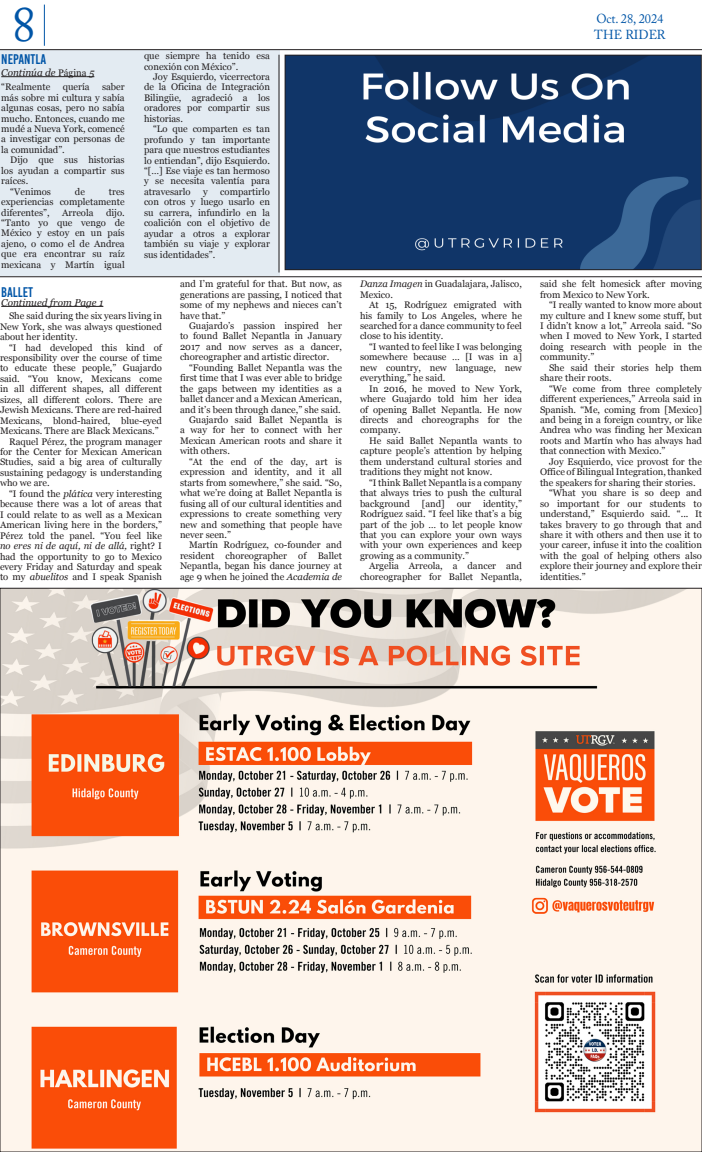
<style>
.page{position:relative;width:702px;height:1152px;background:#fff}
.page>*{position:absolute;margin:0;border:0;box-sizing:border-box;transform-origin:0 0}
.t1{font:49.3px "Adobe Caslon Pro";color:#0055a7;scale:.95 1}
.t2{font:14px "Bebas Kai";color:#0055a7}
.t3{font:13px "Adobe Caslon Pro";color:#0055a7;scale:.95 1}
.t4{font:italic 10px "Georgia";color:#231f20}
.t5{font:9.5px/10.4px "Georgia";color:#231f20;text-align:justify}
.s1{font-style:normal;font-size:9.5px}
.s2{font-style:italic}
</style>
<div class="page">
<div style="left:0;top:51px;width:280px;height:225px;background:#e3ebf2"></div>
<hr style="left:44px;top:5px;width:1px;height:41px;background:#0055a7">
<hr style="left:0;top:49px;width:702px;height:1px;background:#231f20">
<hr style="left:0;top:276px;width:702px;height:1px;background:#231f20">
<img style="left:287px;top:57px;width:413px;height:211px">
<div style="left:285px;top:55px;width:417px;height:215px;border:1px solid #231f20"></div>
<img style="left:2px;top:590px;width:698px;height:560px">
<hr style="left:1px;top:306px;width:102px;height:1px;background:#231f20">
<hr style="left:1px;top:76px;width:57px;height:1px;background:#231f20">
<svg style="left:58px;top:76px;width:36px;height:1px"></svg>
<hr style="left:279px;top:55px;width:1px;height:217px;background:#231f20">
<p class="t1" style="left:12px;top:-5px;width:26px">8</p>
<p class="t3" style="left:596px;top:11px;width:72px">Oct. 28, 2024</p>
<p class="t3" style="left:594px;top:27px;width:77px">THE RIDER</p>
<p class="t2" style="left:1px;top:52px;width:46px">NEPANTLA</p>
<p class="t4" style="left:1px;top:65px;width:95px">Continúa de <span class="s1">Página</span> 5</p>
<p class="t5" style="left:1px;top:81px;width:125px;text-indent:101px">saber más sobre mi cultura y sabía algunas cosas, pero no sabía mucho. Entonces, cuando me mudé a Nueva York, comencé a investigar con personas de la comunidad”.</p>
<p class="t5" style="left:1px;top:154px;width:125px;text-indent:9px">Dijo que sus historias los ayudan a compartir sus raíces.</p>
<p class="t5" style="left:10px;top:186px;width:42px">“Venimos</p>
<p class="t5" style="left:75px;top:186px;width:12px">de</p>
<p class="t5" style="left:1px;top:81px;width:51px">“Realmente</p>
<p class="t5" style="left:63px;top:81px;width:28px">quería</p>
<p class="t5" style="left:1px;top:186px;width:125px;text-indent:108px">tres experiencias completamente diferentes”,</p>
<p class="t5" style="left:1px;top:207px;width:125px;text-indent:105px">dijo. “Tanto yo que vengo de México y estoy en un país ajeno, o como el de Andrea que era encontrar su raíz mexicana y Martín igual</p>
<p class="t5" style="left:62px;top:207px;width:33px">Arreola</p>
<p class="t5" style="left:144px;top:50px;width:127px">que siempre ha tenido esa conexión con México”.</p>
<p class="t5" style="left:144px;top:71px;width:128px;text-indent:9px">Joy Esquierdo, vicerrectora de la Oficina de Integración Bilingüe, agradeció a los oradores por compartir sus historias.</p>
<p class="t5" style="left:144px;top:123px;width:127px;text-indent:9px">“Lo que comparten es tan profundo y tan importante para que nuestros estudiantes lo entiendan”, dijo Esquierdo. “[…] Ese viaje es tan hermoso y se necesita valentía para atravesarlo</p>
<p class="t5" style="left:144px;top:186px;width:128px;text-indent:76px">compartirlo con otros y luego usarlo en su carrera, infundirlo en la coalición con el objetivo de ayudar a otros a explorar también su viaje y explorar sus identidades”.</p>
<p class="t5" style="left:203px;top:186px;width:6px">y</p>
<p class="t2" style="left:1px;top:284px;width:33px">BALLET</p>
<p class="t4" style="left:1px;top:295px;width:104px">Continued from Page 1</p>
<p class="t5" style="left:0;top:310px;width:163px;text-indent:9px">She said during the six years living in New York, she was always questioned about her identity.</p>
<p class="t5" style="left:0;top:342px;width:164px;text-indent:9px">“I had developed this kind of responsibility over the course of time to educate these people,” Guajardo said. “You know, Mexicans come in all different shapes, all different sizes, all different colors. There are Jewish Mexicans. There are red-haired Mexicans, blond-haired, blue-eyed Mexicans. There are Black Mexicans.”</p>
<p class="t5" style="left:0;top:436px;width:164px;text-indent:9px">Raquel Pérez, the program manager for the Center for Mexican American Studies, said a big area of culturally sustaining pedagogy is understanding who we are.</p>
<p class="t5" style="left:0;top:488px;width:164px;text-indent:9px">“I found the <span class="s2">plática</span> very interesting because there was a lot of areas that I could relate to as well as a Mexican American living here in the borders,” Pérez told the panel. “You feel like <span class="s2">no eres ni de aquí, ni de allá,</span> right? I had the opportunity to go to Mexico every Friday and Saturday and speak to my <span class="s2">abuelitos</span> and I speak Spanish</p>
<p class="t5" style="left:180px;top:278px;width:163px">and I’m grateful for that. But now, as generations are passing, I noticed that some of my nephews and nieces can’t have that.”</p>
<p class="t5" style="left:180px;top:320px;width:164px;text-indent:9px">Guajardo’s passion inspired her to found Ballet Nepantla in January 2017 and now serves as a dancer, choreographer and artistic director.</p>
<p class="t5" style="left:180px;top:362px;width:164px;text-indent:9px">“Founding Ballet Nepantla was the first time that I was ever able to bridge the gaps between my identities as a ballet dancer and a Mexican American, and it’s been through dance,” she said.</p>
<p class="t5" style="left:180px;top:414px;width:163px;text-indent:9px">Guajardo said Ballet Nepantla is a way for her to connect with her Mexican American roots and share it with others.</p>
<p class="t5" style="left:180px;top:456px;width:164px;text-indent:9px">“At the end of the day, art is expression and identity, and it all starts from somewhere,” she said. “So, what we’re doing at Ballet Nepantla is fusing all of our cultural identities and expressions to create something very new and something that people have never seen.”</p>
<p class="t5" style="left:180px;top:540px;width:163px;text-indent:9px">Martín Rodríguez, co-founder and resident choreographer of Ballet Nepantla, began his dance journey at age 9 when he joined the <span class="s2">Academia de</span></p>
<p class="t5" style="left:360px;top:278px;width:164px"><span class="s2">Danza Imagen</span> in Guadalajara, Jalisco,<br>Mexico.</p>
<p class="t5" style="left:360px;top:299px;width:163px;text-indent:9px">At 15, Rodríguez emigrated with his family to Los Angeles, where he searched for a dance community to feel close to his identity.</p>
<p class="t5" style="left:360px;top:341px;width:163px;text-indent:9px">“I wanted to feel like I was belonging somewhere because … [I was in a] new country, new language, new everything,” he said.</p>
<p class="t5" style="left:360px;top:383px;width:164px;text-indent:9px">In 2016, he moved to New York, where Guajardo told him her idea of opening Ballet Nepantla. He now directs and choreographs for the company.</p>
<p class="t5" style="left:360px;top:435px;width:164px;text-indent:9px">He said Ballet Nepantla wants to capture people’s attention by helping them understand cultural stories and traditions they might not know.</p>
<p class="t5" style="left:360px;top:477px;width:163px;text-indent:9px">“I think Ballet Nepantla is a company that always tries to push the cultural background</p>
<p class="t5" style="left:360px;top:498px;width:164px;text-indent:123px">identity,” Rodríguez said. “I feel like that’s a big part of the job … to let people know that you can explore your own ways with your own experiences and keep growing as a community.”</p>
<p class="t5" style="left:360px;top:560px;width:163px;text-align:right">Argelia Arreola, a dancer and choreographer for Ballet Nepantla,</p>
<p class="t5" style="left:422px;top:498px;width:24px">[and]</p>
<p class="t5" style="left:457px;top:498px;width:16px">our</p>
<p class="t5" style="left:540px;top:278px;width:163px">said she felt homesick after moving from Mexico to New York.</p>
<p class="t5" style="left:540px;top:299px;width:163px;text-indent:9px">“I really wanted to know more about my culture and I knew some stuff, but I didn’t know a lot,” Arreola said. “So when I moved to New York, I started doing research with people in the community.”</p>
<p class="t5" style="left:540px;top:362px;width:163px;text-indent:9px">She said their stories help them share their roots.</p>
<p class="t5" style="left:540px;top:383px;width:164px;text-indent:9px">“We come from three completely different experiences,” Arreola said in Spanish. “Me, coming from [Mexico] and being in a foreign country, or like Andrea who was finding her Mexican roots and Martín who has always had that connection with Mexico.”</p>
<p class="t5" style="left:540px;top:456px;width:163px;text-indent:9px">Joy Esquierdo, vice provost for the Office of Bilingual Integration, thanked the speakers for sharing their stories.</p>
<p class="t5" style="left:540px;top:487px;width:163px;text-indent:9px">“What you share is so deep and so important for our students to understand,” Esquierdo said. “... It takes bravery to go through that and share it with others and then use it to your career, infuse it into the coalition with the goal of helping others also explore their journey and explore their identities.”</p>
</div>
